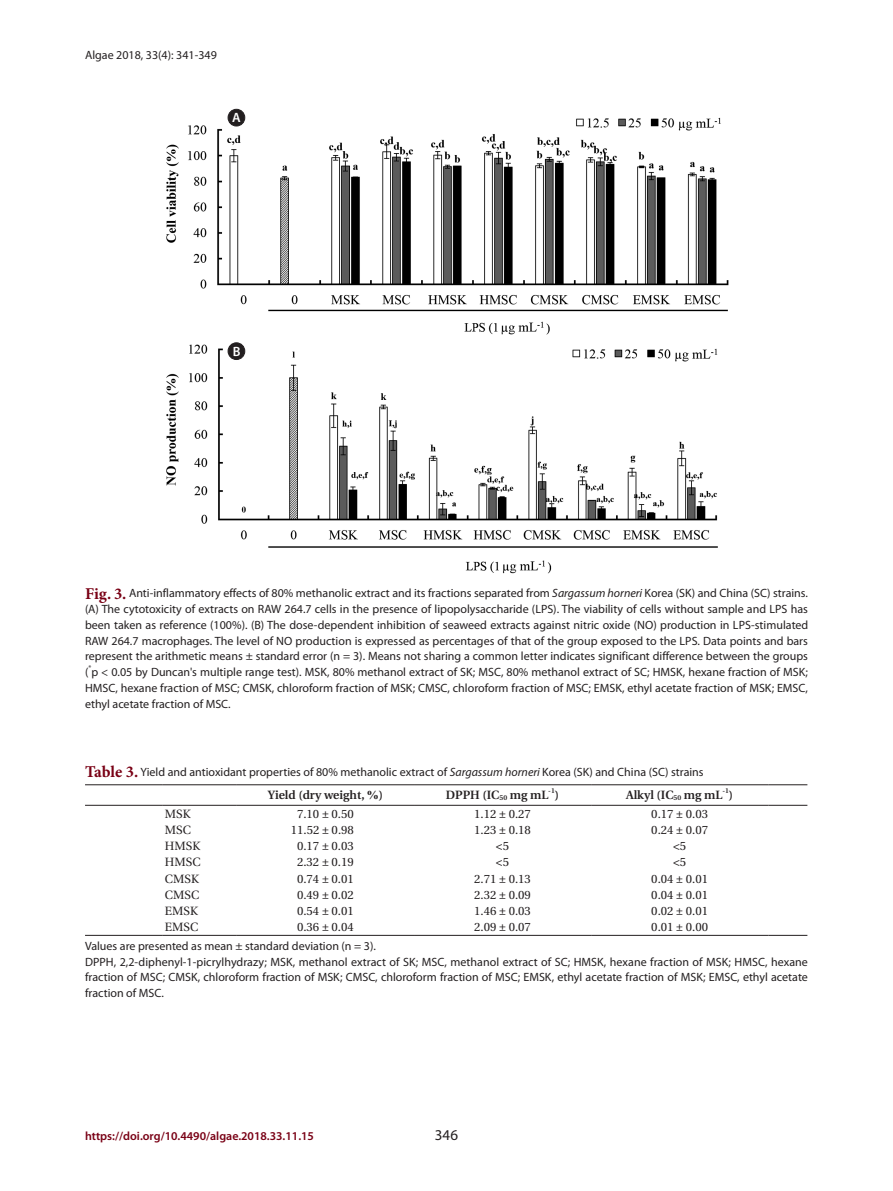
<style>
.page{position:relative;width:893px;height:1191px;background:#fff}
.page>*{position:absolute;margin:0;border:0;box-sizing:border-box;transform-origin:0 0}
.t1{font:15px "Myriad Pro";color:#231f20}
.t2{font:600 13.5px "Myriad Pro";color:#fff}
.테이블_이미지_캡션{font:12px/15.8px "Myriad Pro";color:#231f20;text-align:justify}
.테이블1_5들여쓰기{font:12px "Utopia";color:#231f20}
.테이블1_5들여쓰기-2{font:600 12px "Utopia";color:#231f20}
.t3{font:600 12px "Myriad Pro";color:#790015}
.테이블1_5들여쓰기-3{font:600 7.05px "Utopia";color:#231f20}
.테이블_이미지_캡션-2{font:7.05px "Myriad Pro";color:#231f20}
.s1{font-family:"Minion Pro";font-weight:700;font-size:16.5px;color:#790015}
.s2{font-style:italic}
.s3{font-family:"Times New Roman";font-weight:700}
.s4{font-size:7.05px}
</style>
<div class="page">
<img style="left:166px;top:113px;width:563px;height:461px">
<div style="left:228px;top:109px;width:17px;height:17px;background:#231f20;border-radius:50%"></div>
<div style="left:228px;top:109px;width:17px;height:17px;border:1px solid #231f20;border-radius:50%"></div>
<div style="left:228px;top:343px;width:17px;height:16px;background:#231f20;border-radius:50%"></div>
<div style="left:228px;top:343px;width:17px;height:17px;border:1px solid #231f20;border-radius:50%"></div>
<hr style="left:85px;top:784px;width:78px;height:1px;background:#231f20">
<hr style="left:163px;top:784px;width:74px;height:1px;background:#231f20">
<hr style="left:237px;top:784px;width:177px;height:1px;background:#231f20">
<hr style="left:414px;top:784px;width:177px;height:1px;background:#231f20">
<hr style="left:591px;top:784px;width:177px;height:1px;background:#231f20">
<hr style="left:768px;top:784px;width:39px;height:1px;background:#231f20">
<hr style="left:85px;top:805px;width:78px;height:1px;background:#231f20">
<hr style="left:163px;top:805px;width:74px;height:1px;background:#231f20">
<hr style="left:237px;top:805px;width:177px;height:1px;background:#231f20">
<hr style="left:414px;top:805px;width:177px;height:1px;background:#231f20">
<hr style="left:591px;top:805px;width:177px;height:1px;background:#231f20">
<hr style="left:768px;top:805px;width:39px;height:1px;background:#231f20">
<hr style="left:85px;top:935px;width:78px;height:1px;background:#231f20">
<hr style="left:163px;top:935px;width:74px;height:1px;background:#231f20">
<hr style="left:237px;top:935px;width:177px;height:1px;background:#231f20">
<hr style="left:414px;top:935px;width:177px;height:1px;background:#231f20">
<hr style="left:591px;top:935px;width:177px;height:1px;background:#231f20">
<hr style="left:768px;top:935px;width:39px;height:1px;background:#231f20">
<p class="테이블_이미지_캡션" style="left:85px;top:47px;width:133px">Algae 2018, 33(4): 341-349</p>
<p class="t2" style="left:232px;top:110px;width:10px">A</p>
<p class="t2" style="left:233px;top:343px;width:9px">B</p>
<p class="테이블_이미지_캡션" style="left:85px;top:585px;width:725px"><span class="s1">Fig. 3.</span> Anti-inflammatory effects of 80% methanolic extract and its fractions separated from <span class="s2">Sargassum horneri</span> Korea (SK) and China (SC) strains. (A) The cytotoxicity of extracts on RAW 264.7 cells in the presence of lipopolysaccharide (LPS). The viability of cells without sample and LPS has been taken as reference (100%). (B) The dose-dependent inhibition of seaweed extracts against nitric oxide (NO) production in LPS-stimulated RAW 264.7 macrophages. The level of NO production is expressed as percentages of that of the group exposed to the LPS. Data points and bars represent the arithmetic means ± standard error (n = 3). Means not sharing a common letter indicates significant difference between the groups ( p &lt; 0.05 by Duncan's multiple range test). MSK, 80% methanol extract of SK; MSC, 80% methanol extract of SC; HMSK, hexane fraction of MSK;</p>
<p class="테이블_이미지_캡션-2" style="left:88px;top:664px;width:4px">*</p>
<p class="테이블_이미지_캡션" style="left:85px;top:680px;width:724px">HMSC, hexane fraction of MSC; CMSK, chloroform fraction of MSK; CMSC, chloroform fraction of MSC; EMSK, ethyl acetate fraction of MSK; EMSC, ethyl acetate fraction of MSC.</p>
<p class="테이블_이미지_캡션" style="left:85px;top:764px;width:620px"><span class="s1">Table 3.</span> Yield and antioxidant properties of 80% methanolic extract of <span class="s2">Sargassum horneri</span> Korea (SK) and China (SC) strains</p>
<p class="테이블1_5들여쓰기-2" style="left:268px;top:788px;width:117px">Yield (dry weight, <span class="s3">%</span>)</p>
<p class="테이블1_5들여쓰기-2" style="left:446px;top:788px;width:104px">DPPH (IC<span class="s4">50</span> mg mL</p>
<p class="테이블1_5들여쓰기-3" style="left:548px;top:787px;width:8px">-1</p>
<p class="테이블1_5들여쓰기-2" style="left:555px;top:788px;width:6px">)</p>
<p class="테이블1_5들여쓰기-2" style="left:626px;top:788px;width:98px">Alkyl (IC<span class="s4">50</span> mg mL</p>
<p class="테이블1_5들여쓰기-3" style="left:722px;top:787px;width:8px">-1</p>
<p class="테이블1_5들여쓰기-2" style="left:729px;top:788px;width:6px">)</p>
<p class="테이블1_5들여쓰기" style="left:165px;top:807px;width:27px">MSK</p>
<p class="테이블1_5들여쓰기" style="left:297px;top:807px;width:58px">7.10 ± 0.50</p>
<p class="테이블1_5들여쓰기" style="left:474px;top:807px;width:58px">1.12 ± 0.27</p>
<p class="테이블1_5들여쓰기" style="left:651px;top:807px;width:58px">0.17 ± 0.03</p>
<p class="테이블1_5들여쓰기" style="left:165px;top:823px;width:28px">MSC</p>
<p class="테이블1_5들여쓰기" style="left:291px;top:823px;width:65px">11.52 ± 0.98</p>
<p class="테이블1_5들여쓰기" style="left:474px;top:823px;width:58px">1.23 ± 0.18</p>
<p class="테이블1_5들여쓰기" style="left:651px;top:823px;width:58px">0.24 ± 0.07</p>
<p class="테이블1_5들여쓰기" style="left:165px;top:839px;width:37px">HMSK</p>
<p class="테이블1_5들여쓰기" style="left:297px;top:839px;width:58px">0.17 ± 0.03</p>
<p class="테이블1_5들여쓰기" style="left:496px;top:839px;width:15px">&lt;5</p>
<p class="테이블1_5들여쓰기" style="left:673px;top:839px;width:15px">&lt;5</p>
<p class="테이블1_5들여쓰기" style="left:165px;top:855px;width:37px">HMSC</p>
<p class="테이블1_5들여쓰기" style="left:297px;top:855px;width:58px">2.32 ± 0.19</p>
<p class="테이블1_5들여쓰기" style="left:496px;top:855px;width:15px">&lt;5</p>
<p class="테이블1_5들여쓰기" style="left:673px;top:855px;width:15px">&lt;5</p>
<p class="테이블1_5들여쓰기" style="left:165px;top:872px;width:35px">CMSK</p>
<p class="테이블1_5들여쓰기" style="left:297px;top:872px;width:58px">0.74 ± 0.01</p>
<p class="테이블1_5들여쓰기" style="left:474px;top:872px;width:58px">2.71 ± 0.13</p>
<p class="테이블1_5들여쓰기" style="left:651px;top:872px;width:58px">0.04 ± 0.01</p>
<p class="테이블1_5들여쓰기" style="left:165px;top:888px;width:36px">CMSC</p>
<p class="테이블1_5들여쓰기" style="left:297px;top:888px;width:58px">0.49 ± 0.02</p>
<p class="테이블1_5들여쓰기" style="left:474px;top:888px;width:58px">2.32 ± 0.09</p>
<p class="테이블1_5들여쓰기" style="left:651px;top:888px;width:58px">0.04 ± 0.01</p>
<p class="테이블1_5들여쓰기" style="left:165px;top:904px;width:34px">EMSK</p>
<p class="테이블1_5들여쓰기" style="left:297px;top:904px;width:58px">0.54 ± 0.01</p>
<p class="테이블1_5들여쓰기" style="left:474px;top:904px;width:58px">1.46 ± 0.03</p>
<p class="테이블1_5들여쓰기" style="left:651px;top:904px;width:58px">0.02 ± 0.01</p>
<p class="테이블1_5들여쓰기" style="left:165px;top:920px;width:35px">EMSC</p>
<p class="테이블1_5들여쓰기" style="left:297px;top:920px;width:58px">0.36 ± 0.04</p>
<p class="테이블1_5들여쓰기" style="left:474px;top:920px;width:58px">2.09 ± 0.07</p>
<p class="테이블1_5들여쓰기" style="left:651px;top:920px;width:58px">0.01 ± 0.00</p>
<p class="테이블_이미지_캡션" style="left:85px;top:938px;width:292px">Values are presented as mean ± standard deviation (n = 3).</p>
<p class="테이블_이미지_캡션" style="left:85px;top:954px;width:724px">DPPH, 2,2-diphenyl-1-picrylhydrazy; MSK, methanol extract of SK; MSC, methanol extract of SC; HMSK, hexane fraction of MSK; HMSC, hexane fraction of MSC; CMSK, chloroform fraction of MSK; CMSC, chloroform fraction of MSC; EMSK, ethyl acetate fraction of MSK; EMSC, ethyl acetate fraction of MSC.</p>
<p class="t3" style="left:85px;top:1129px;width:230px">https://doi.org/10.4490/algae.2018.33.11.15</p>
<p class="t1" style="left:435px;top:1126px;width:25px">346</p>
</div>
